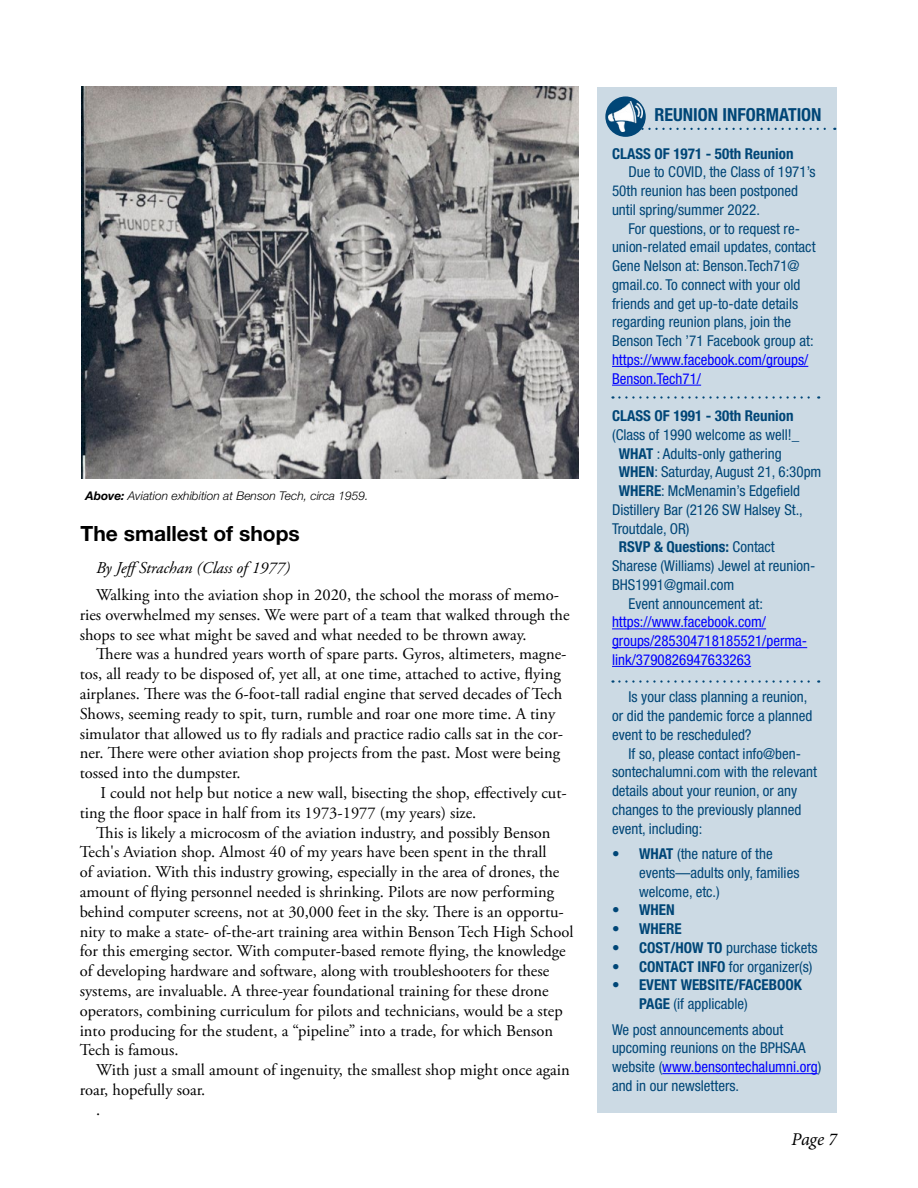
<style>
.page{position:relative;width:918px;height:1188px;background:#fff}
.page>*{position:absolute;margin:0;border:0;box-sizing:border-box;transform-origin:0 0}
.t1{font:700 21px "Helvetica Neue LT Std";color:#000}
.t2{font:700 condensed 18px "Helvetica Neue LT Std";color:#004677}
.t3{font:italic 18px "Minion Pro";color:#000}
.t4{font:16.5px/19.8px "Adobe Garamond Pro";color:#000}
.t5{font:italic 16.5px "Adobe Garamond Pro";color:#000}
.t6{font:condensed 15px/18.8px "Helvetica Neue LT Std";color:#004677}
.t7{font:condensed 15px/18.8px "Helvetica Neue LT Std";color:#00f}
.t8{font:700 condensed 15px/18.8px "Helvetica Neue LT Std";color:#004677}
.t9{font:italic 300 12px "Helvetica Neue LT Std";color:#000}
.s1{font-weight:700}
.s2{font-weight:400}
.s3{color:#00f}
</style>
<div class="page">
<div style="left:597px;top:87px;width:240px;height:1026px;background:#ccdae4"></div>
<svg style="left:605px;top:96px;width:41px;height:41px"></svg>
<img style="left:609px;top:102px;width:33px;height:29px">
<svg style="left:629px;top:128px;width:206px;height:2px"></svg>
<hr style="left:612px;top:366px;width:196px;height:1px;background:#00f">
<hr style="left:612px;top:385px;width:89px;height:1px;background:#00f">
<hr style="left:612px;top:629px;width:154px;height:1px;background:#00f">
<hr style="left:612px;top:647px;width:195px;height:1px;background:#00f">
<hr style="left:612px;top:666px;width:139px;height:1px;background:#00f">
<hr style="left:662px;top:1073px;width:156px;height:1px;background:#00f">
<svg style="left:619px;top:396px;width:200px;height:3px"></svg>
<img style="left:81px;top:87px;width:498px;height:391px">
<svg style="left:619px;top:680px;width:200px;height:3px"></svg>
<p class="t9" style="left:86px;top:489px;width:285px"><span class="s1">Above:</span> Aviation exhibition at Benson Tech, circa 1959.</p>
<p class="t1" style="left:81px;top:520px;width:221px">The smallest of shops</p>
<p class="t5" style="left:96px;top:558px;width:195px">By JeffStrachan (Class of 1977)</p>
<p class="t4" style="left:80px;top:585px;width:491px;text-indent:16px">Walking into the aviation shop in 2020, the school the morass of memo&shy;ries overwhelmed my senses. We were part of a team that walked through the shops to see what might be saved and what needed to be thrown away.</p>
<p class="t4" style="left:80px;top:645px;width:488px;text-indent:16px">There was a hundred years worth of spare parts. Gyros, altimeters, magne&shy;tos, all ready to be disposed of, yet all, at one time, attached to active, flying airplanes. There was the 6-foot-tall radial engine that served decades of Tech Shows, seeming ready to spit, turn, rumble and roar one more time. A tiny simulator that allowed us to fly radials and practice radio calls sat in the cor&shy;ner. There were other aviation shop projects from the past. Most were being tossed into the dumpster.</p>
<p class="t4" style="left:80px;top:783px;width:489px;text-indent:21px">I could not help but notice a new wall, bisecting the shop, effectively cut&shy;ting the floor space in half from its 1973-1977 (my years) size.</p>
<p class="t4" style="left:80px;top:823px;width:495px;text-indent:16px">This is likely a microcosm of the aviation industry, and possibly Benson Tech's Aviation shop. Almost 40 of my years have been spent in the thrall<br>of aviation. With this industry growing, especially in the area of drones, the amount of flying personnel needed is shrinking. Pilots are now performing behind computer screens, not at 30,000 feet in the sky. There is an opportu&shy;nity to make a state- of-the-art training area within Benson Tech High School for this emerging sector. With computer-based remote flying, the knowledge of developing hardware and software, along with troubleshooters for these systems, are invaluable. A three-year foundational training for these drone operators, combining curriculum for pilots and technicians, would be a step into producing for the student, a “pipeline” into a trade, for which Benson Tech is famous.</p>
<p class="t4" style="left:96px;top:1061px;width:475px">With just a small amount of ingenuity, the smallest shop might once again</p>
<p class="t4" style="left:80px;top:1080px;width:127px">roar, hopefully soar.</p>
<p class="t4" style="left:96px;top:1100px;width:6px">.</p>
<p class="t2" style="left:654px;top:103px;width:169px">REUNION INFORMATION</p>
<p class="t8" style="left:612px;top:144px;width:183px">CLASS OF 1971 - 50th Reunion</p>
<p class="t6" style="left:612px;top:163px;width:205px;text-indent:16px">Due to COVID, the Class of 1971’s<br>50th reunion has been postponed until spring/summer 2022.</p>
<p class="t6" style="left:612px;top:219px;width:205px;text-indent:16px">For questions, or to request re&shy;union-related email updates, contact Gene Nelson at: Benson.Tech71@ gmail.co. To connect with your old friends and get up-to-date details regarding reunion plans, join the Benson Tech ’71 Facebook group at:</p>
<p class="t7" style="left:612px;top:350px;width:198px">https://www.facebook.com/groups/<br>Benson.Tech71/</p>
<p class="t8" style="left:612px;top:406px;width:183px">CLASS OF 1991 - 30th Reunion</p>
<p class="t6" style="left:612px;top:425px;width:189px">(Class of 1990 welcome as well!_</p>
<p class="t6" style="left:619px;top:444px;width:164px"><span class="s1">WHAT</span> : Adults-only gathering</p>
<p class="t6" style="left:619px;top:463px;width:204px"><span class="s1">WHEN</span>: Saturday, August 21, 6:30pm</p>
<p class="t6" style="left:619px;top:481px;width:183px"><span class="s1">WHERE</span>: McMenamin’s Edgefield</p>
<p class="t6" style="left:612px;top:500px;width:192px">Distillery Bar (2126 SW Halsey St.,</p>
<p class="t6" style="left:612px;top:519px;width:79px">Troutdale, OR)</p>
<p class="t8" style="left:619px;top:538px;width:158px">RSVP &amp; Questions: <span class="s2">Contact</span></p>
<p class="t6" style="left:612px;top:556px;width:205px">Sharese (Williams) Jewel at reunion-</p>
<p class="t6" style="left:612px;top:575px;width:124px">BHS1991@gmail.com</p>
<p class="t6" style="left:629px;top:594px;width:136px">Event announcement at:</p>
<p class="t7" style="left:612px;top:613px;width:197px">https://www.facebook.com/ groups/285304718185521/perma&shy;link/3790826947633263</p>
<p class="t6" style="left:612px;top:688px;width:202px;text-indent:16px">Is your class planning a reunion, or did the pandemic force a planned event to be rescheduled?</p>
<p class="t6" style="left:612px;top:744px;width:206px;text-indent:16px">If so, please contact info@ben&shy;sontechalumni.com with the relevant details about your reunion, or any changes to the previously planned event, including:</p>
<p class="t6" style="left:639px;top:844px;width:162px;text-indent:-27px">• <span class="s1">WHAT</span> (the nature of the events—adults only, families welcome, etc.)</p>
<p class="t8" style="left:612px;top:901px;width:64px"><span class="s2">•</span> WHEN</p>
<p class="t8" style="left:612px;top:919px;width:71px"><span class="s2">•</span> WHERE</p>
<p class="t6" style="left:612px;top:938px;width:207px">• <span class="s1">COST/HOW TO</span> purchase tickets</p>
<p class="t6" style="left:612px;top:957px;width:202px">• <span class="s1">CONTACT INFO</span> for organizer(s)</p>
<p class="t8" style="left:639px;top:976px;width:164px;text-indent:-27px"><span class="s2">•</span> EVENT WEBSITE/FACEBOOK<br>PAGE <span class="s2">(if applicable)</span></p>
<p class="t6" style="left:612px;top:1020px;width:211px">We post announcements about upcoming reunions on the BPHSAA website (<span class="s3">www.bensontechalumni.org</span>) and in our newsletters.</p>
<p class="t3" style="left:791px;top:1127px;width:47px">Page 7</p>
</div>
